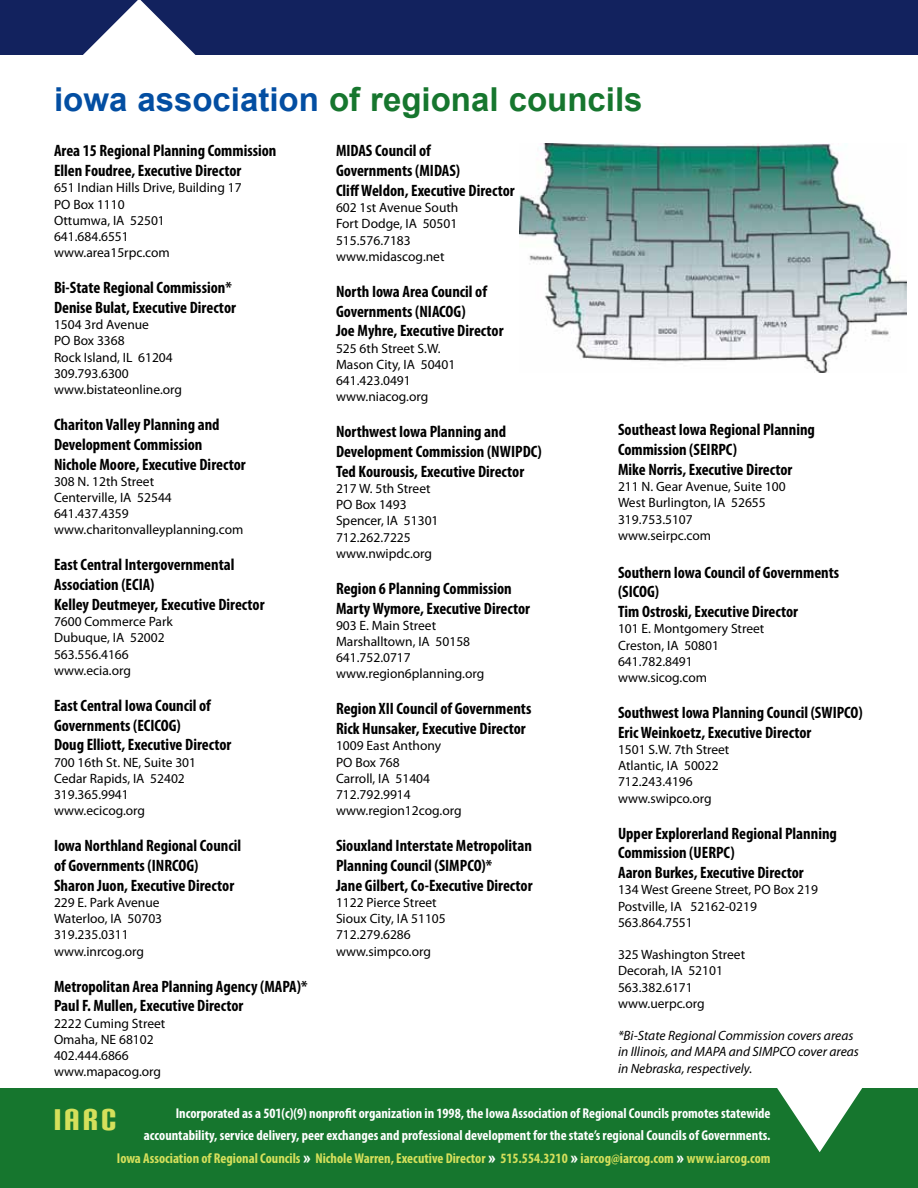
<style>
.page{position:relative;width:918px;height:1188px;background:#fff}
.page>*{position:absolute;margin:0;border:0;box-sizing:border-box;transform-origin:0 0}
.t1{font:36px "Carbon Block";color:#d5e05b}
.t2{font:700 33px "Arial";color:#16762e}
.t3{font:700 condensed 16.5px/19.8px "Myriad Pro";color:#000}
.t4{font:700 condensed 14.25px/22.5px "Myriad Pro";color:#fff;text-align:right}
.t5{font:13.5px/16.2px "Myriad Pro";color:#000}
.t6{font:italic 13.5px/16.2px "Myriad Pro";color:#000}
.s1{color:#034ea2}
.s2{color:#d5e05b}
.s3{font-family:"Arial";font-stretch:normal;font-size:15px}
</style>
<div class="page">
<img style="left:519px;top:144px;width:387px;height:228px">
<div style="left:0;top:0;width:918px;height:55px;background:#12225e"></div>
<div style="left:0;top:1088px;width:918px;height:100px;background:#16762e"></div>
<svg style="left:83px;top:0;width:113px;height:55px"></svg>
<svg style="left:777px;top:1088px;width:86px;height:64px"></svg>
<h2 class="t2" style="left:54px;top:78px;width:590px"><span class="s1">iowa association</span> of regional councils</h2>
<p class="t3" style="left:54px;top:141px;width:224px">Area 15 Regional Planning Commission<br>Ellen Foudree, Executive Director</p>
<p class="t5" style="left:54px;top:180px;width:189px">651 Indian Hills Drive, Building 17<br>PO Box 1110<br>Ottumwa, IA 52501<br>641.684.6551 www.area15rpc.com</p>
<p class="t3" style="left:54px;top:277px;width:183px">Bi-State Regional Commission*<br>Denise Bulat, Executive Director</p>
<p class="t5" style="left:54px;top:316px;width:130px">1504 3rd Avenue<br>PO Box 3368<br>Rock Island, IL 61204<br>309.793.6300 www.bistateonline.org</p>
<p class="t3" style="left:54px;top:414px;width:193px">Chariton Valley Planning and<br>Development Commission<br>Nichole Moore, Executive Director</p>
<p class="t5" style="left:54px;top:473px;width:191px">308 N. 12th Street<br>Centerville, IA 52544<br>641.437.4359 www.charitonvalleyplanning.com</p>
<p class="t3" style="left:54px;top:555px;width:212px">East Central Intergovernmental<br>Association (ECIA)<br>Kelley Deutmeyer, Executive Director</p>
<p class="t5" style="left:54px;top:613px;width:120px">7600 Commerce Park<br>Dubuque, IA 52002<br>563.556.4166 www.ecia.org</p>
<p class="t3" style="left:54px;top:695px;width:179px">East Central Iowa Council of<br>Governments (ECICOG)<br>Doug Elliott, Executive Director</p>
<p class="t5" style="left:54px;top:754px;width:144px">700 16th St. NE, Suite 301<br>Cedar Rapids, IA 52402<br>319.365.9941 www.ecicog.org</p>
<p class="t3" style="left:54px;top:835px;width:189px">Iowa Northland Regional Council of Governments (INRCOG)<br>Sharon Juon, Executive Director</p>
<p class="t5" style="left:54px;top:894px;width:110px">229 E. Park Avenue<br>Waterloo, IA 50703<br>319.235.0311 www.inrcog.org</p>
<p class="t3" style="left:54px;top:976px;width:255px">Metropolitan Area Planning Agency (MAPA)*<br>Paul F. Mullen, Executive Director</p>
<p class="t5" style="left:54px;top:1015px;width:113px">2222 Cuming Street<br>Omaha, NE 68102<br>402.444.6866 www.mapacog.org</p>
<p class="t3" style="left:336px;top:141px;width:180px">MIDAS Council of<br>Governments (MIDAS)<br>Cliff Weldon, Executive Director</p>
<p class="t5" style="left:336px;top:199px;width:124px">602 1st Avenue South<br>Fort Dodge, IA 50501<br>515.576.7183 www.midascog.net</p>
<p class="t3" style="left:336px;top:281px;width:169px">North Iowa Area Council of<br>Governments (NIACOG)<br>Joe Myhre, Executive Director</p>
<p class="t5" style="left:336px;top:340px;width:121px">525 6th Street S.W.<br>Mason City, IA 50401<br>641.423.0491 www.niacog.org</p>
<p class="t3" style="left:336px;top:421px;width:207px">Northwest Iowa Planning and<br>Development Commission (NWIPDC)<br>Ted Kourousis, Executive Director</p>
<p class="t5" style="left:336px;top:480px;width:104px">217 W. 5th Street<br>PO Box 1493<br>Spencer, IA 51301<br>712.262.7225 www.nwipdc.org</p>
<p class="t3" style="left:336px;top:578px;width:196px">Region 6 Planning Commission<br>Marty Wymore, Executive Director</p>
<p class="t5" style="left:336px;top:617px;width:150px">903 E. Main Street<br>Marshalltown, IA 50158<br>641.752.0717 www.region6planning.org</p>
<p class="t3" style="left:336px;top:699px;width:197px">Region XII Council of Governments<br>Rick Hunsaker, Executive Director</p>
<p class="t5" style="left:336px;top:738px;width:127px">1009 East Anthony<br>PO Box 768<br>Carroll, IA 51404<br>712.792.9914 www.region12cog.org</p>
<p class="t3" style="left:336px;top:835px;width:198px">Siouxland Interstate Metropolitan<br>Planning Council (SIMPCO)*<br>Jane Gilbert, Co-Executive Director</p>
<p class="t5" style="left:336px;top:894px;width:111px">1122 Pierce Street<br>Sioux City, IA 51105<br>712.279.6286 www.simpco.org</p>
<p class="t3" style="left:618px;top:420px;width:199px">Southeast Iowa Regional Planning<br>Commission (SEIRPC)<br>Mike Norris, Executive Director</p>
<p class="t5" style="left:618px;top:478px;width:169px">211 N. Gear Avenue, Suite 100<br>West Burlington, IA 52655<br>319.753.5107 www.seirpc.com</p>
<p class="t3" style="left:618px;top:562px;width:223px">Southern Iowa Council of Governments (SICOG)<br>Tim Ostroski, Executive Director</p>
<p class="t5" style="left:618px;top:621px;width:148px">101 E. Montgomery Street<br>Creston, IA 50801<br>641.782.8491 www.sicog.com</p>
<p class="t3" style="left:618px;top:702px;width:246px">Southwest Iowa Planning Council (SWIPCO)<br>Eric Weinkoetz, Executive Director</p>
<p class="t5" style="left:618px;top:741px;width:113px">1501 S.W. 7th Street<br>Atlantic, IA 50022<br>712.243.4196 www.swipco.org</p>
<p class="t3" style="left:618px;top:823px;width:220px">Upper Explorerland Regional Planning<br>Commission (UERPC)<br>Aaron Burkes, Executive Director</p>
<p class="t5" style="left:618px;top:882px;width:202px">134 West Greene Street, PO Box 219<br>Postville, IA 52162-0219<br>563.864.7551</p>
<p class="t5" style="left:618px;top:946px;width:129px">325 Washington Street<br>Decorah, IA 52101<br>563.382.6171 www.uerpc.org</p>
<p class="t6" style="left:618px;top:1027px;width:242px">*Bi-State Regional Commission covers areas in Illinois, and MAPA and SIMPCO cover areas in Nebraska, respectively.</p>
<h1 class="t1" style="left:54px;top:1102px;width:64px">IARC</h1>
<p class="t4" style="left:117px;top:1101px;width:655px">Incorporated as a 501(c)(9) nonprofit organization in 1998, the Iowa Association of Regional Councils promotes statewide accountability, service delivery, peer exchanges and professional development for the state’s regional Councils of Governments.<br><span class="s2">Iowa Association of Regional Councils</span> <span class="s3">»</span> <span class="s2">Nichole Warren, Executive Director</span> <span class="s3">»</span> <span class="s2">515.554.3210</span> <span class="s3">»</span> <span class="s2">iarcog@iarcog.com</span> <span class="s3">»</span> <span class="s2">www.iarcog.com</span></p>
</div>
